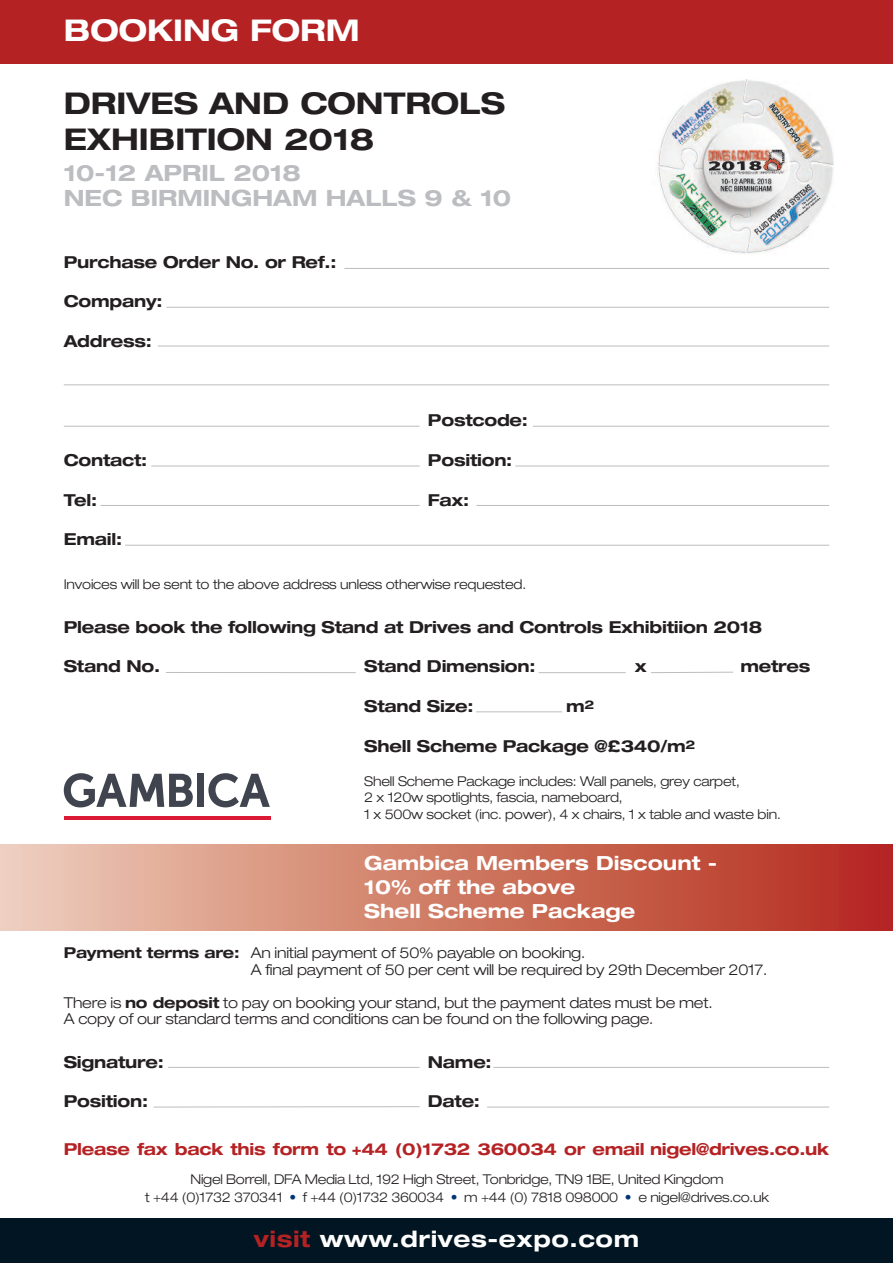
<style>
.page{position:relative;width:893px;height:1263px;background:#fff}
.page>*{position:absolute;margin:0;border:0;box-sizing:border-box;transform-origin:0 0}
.t1{font:700 expanded 30px/36px "Helvetica Neue";color:#231f20}
.t2{font:700 expanded 30px "Helvetica Neue";color:#fff}
.t3{font:700 expanded 22.5px/25.5px "Helvetica Neue";color:#bcbdc0}
.t4{font:700 expanded 22.5px "Helvetica Neue";letter-spacing:.025em;color:#fff}
.t5{font:700 expanded 19.5px/24px "Helvetica Neue";color:#fff}
.t6{font:700 expanded 16.5px "Helvetica Neue";letter-spacing:-.015em;color:#231f20}
.t7{font:700 expanded 16.5px "Helvetica Neue";letter-spacing:-.015em;color:#b52224}
.t8{font:300 expanded 15px/16.5px "Helvetica Neue";letter-spacing:-.015em;color:#231f20}
.t9{font:300 expanded 13.5px/16.5px "Helvetica Neue";letter-spacing:-.015em;color:#231f20}
.s1{font-weight:700}
.s2{color:#013775}
.s3{color:#b52224}
</style>
<div class="page">
<div style="left:0;top:844px;width:893px;height:86px;background:linear-gradient(to right,#edceb8,#b32818)"></div>
<div style="left:0;top:1219px;width:893px;height:44px;background:#011622"></div>
<div style="left:0;top:0;width:893px;height:64px;background:#b52224"></div>
<hr style="left:166px;top:307px;width:663px;height:1px;background:#bcbdc0">
<hr style="left:158px;top:346px;width:671px;height:1px;background:#bcbdc0">
<hr style="left:125px;top:545px;width:704px;height:1px;background:#bcbdc0">
<hr style="left:344px;top:268px;width:485px;height:1px;background:#bcbdc0">
<hr style="left:64px;top:384px;width:765px;height:1px;background:#bcbdc0">
<hr style="left:64px;top:426px;width:356px;height:1px;background:#bcbdc0">
<hr style="left:151px;top:466px;width:269px;height:1px;background:#bcbdc0">
<hr style="left:168px;top:1067px;width:252px;height:1px;background:#bcbdc0">
<hr style="left:154px;top:1106px;width:266px;height:1px;background:#bcbdc0">
<hr style="left:515px;top:466px;width:314px;height:1px;background:#bcbdc0">
<hr style="left:493px;top:1067px;width:336px;height:1px;background:#bcbdc0">
<hr style="left:487px;top:1107px;width:342px;height:1px;background:#bcbdc0">
<hr style="left:476px;top:505px;width:353px;height:1px;background:#bcbdc0">
<hr style="left:101px;top:505px;width:319px;height:1px;background:#bcbdc0">
<hr style="left:166px;top:672px;width:190px;height:1px;background:#bcbdc0">
<svg style="left:651px;top:671px;width:82px;height:2px"></svg>
<hr style="left:476px;top:711px;width:86px;height:1px;background:#bcbdc0">
<hr style="left:539px;top:672px;width:87px;height:1px;background:#bcbdc0">
<hr style="left:533px;top:426px;width:296px;height:1px;background:#bcbdc0">
<svg style="left:64px;top:773px;width:129px;height:34px"></svg>
<div style="left:197px;top:774px;width:7px;height:33px;background:#40444e"></div>
<svg style="left:208px;top:773px;width:62px;height:34px"></svg>
<hr style="left:64px;top:816px;width:206px;height:3px;background:#dc1a36">
<img style="left:657px;top:79px;width:177px;height:175px">
<h1 class="t2" style="left:64px;top:19px;width:297px">BOOKING FORM</h1>
<h1 class="t1" style="left:64px;top:88px;width:443px">DRIVES AND CONTROLS<br>EXHIBITION 2018</h1>
<h2 class="t3" style="left:64px;top:162px;width:449px">10-12 APRIL 2018<br>NEC BIRMINGHAM HALLS 9 &amp; 10</h2>
<p class="t6" style="left:64px;top:256px;width:274px">Purchase Order No. or Ref.:</p>
<p class="t6" style="left:64px;top:296px;width:100px">Company:</p>
<p class="t6" style="left:64px;top:335px;width:90px">Address:</p>
<p class="t6" style="left:428px;top:414px;width:102px">Postcode:</p>
<p class="t6" style="left:64px;top:454px;width:85px">Contact:</p>
<p class="t6" style="left:428px;top:454px;width:86px">Position:</p>
<p class="t6" style="left:64px;top:494px;width:35px">Tel:</p>
<p class="t6" style="left:428px;top:494px;width:43px">Fax:</p>
<p class="t6" style="left:64px;top:533px;width:60px">Email:</p>
<p class="t9" style="left:64px;top:577px;width:464px">Invoices will be sent to the above address unless otherwise requested.</p>
<p class="t6" style="left:64px;top:621px;width:700px">Please book the following Stand at Drives and Controls Exhibitiion 2018</p>
<p class="t6" style="left:64px;top:661px;width:98px">Stand No.</p>
<p class="t6" style="left:364px;top:661px;width:173px">Stand Dimension:</p>
<p class="t6" style="left:635px;top:661px;width:13px">x</p>
<p class="t6" style="left:740px;top:661px;width:71px">metres</p>
<p class="t6" style="left:364px;top:700px;width:111px">Stand Size:</p>
<p class="t6" style="left:566px;top:700px;width:30px">m<sup>2</sup></p>
<p class="t6" style="left:364px;top:740px;width:333px">Shell Scheme Package @£340/m<sup>2</sup></p>
<p class="t9" style="left:364px;top:774px;width:418px">Shell Scheme Package includes: Wall panels, grey carpet,<br>2 x 120w spotlights, fascia, nameboard,<br>1 x 500w socket (inc. power), 4 x chairs, 1 x table and waste bin.</p>
<h3 class="t5" style="left:364px;top:853px;width:354px">Gambica Members Discount -<br>10% off the above<br>Shell Scheme Package</h3>
<p class="t8" style="left:251px;top:946px;width:518px;text-indent:-187px"><span class="s1">Payment terms are:</span> An initial payment of 50% payable on booking.<br>A final payment of 50 per cent will be required by 29th December 2017.</p>
<p class="t8" style="left:64px;top:996px;width:650px">There is <span class="s1">no deposit</span> to pay on booking your stand, but the payment dates must be met.<br>A copy of our standard terms and conditions can be found on the following page.</p>
<p class="t6" style="left:64px;top:1056px;width:102px">Signature:</p>
<p class="t6" style="left:428px;top:1056px;width:65px">Name:</p>
<p class="t6" style="left:64px;top:1095px;width:86px">Position:</p>
<p class="t6" style="left:428px;top:1095px;width:54px">Date:</p>
<p class="t7" style="left:64px;top:1143px;width:767px">Please fax back this form to +44 (0)1732 360034 or email nigel@drives.co.uk</p>
<p class="t9" style="left:145px;top:1171px;width:625px;line-height:18px;text-align:center">Nigel Borrell, DFA Media Ltd, 192 High Street, Tonbridge, TN9 1BE, United Kingdom<br>t +44 (0)1732 370341 <span class="s2">•</span> f +44 (0)1732 360034 <span class="s2">•</span> m +44 (0) 7818 098000 <span class="s2">•</span> e nigel@drives.co.uk</p>
<h2 class="t4" style="left:254px;top:1231px;width:387px"><span class="s3">visit</span> www.drives-expo.com</h2>
</div>
